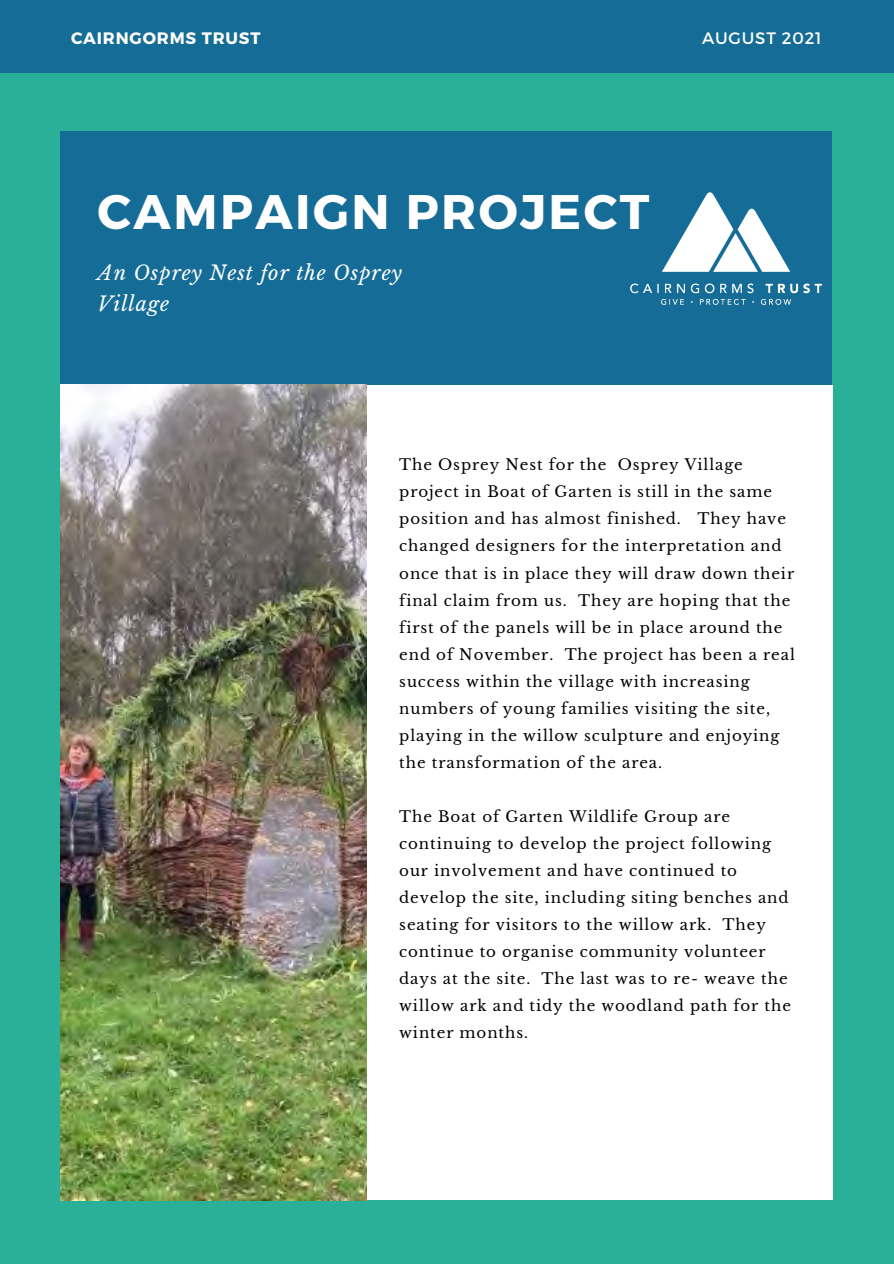
<style>
.page{position:relative;width:894px;height:1264px;background:#fff}
.page>*{position:absolute;margin:0;border:0;box-sizing:border-box;transform-origin:0 0}
.t1{font:700 48.45px "Montserrat";letter-spacing:.05em;color:#fff}
.t2{font:italic 19.8px/30.5px "Libre Baskerville";letter-spacing:.05em;color:#fff}
.t3{font:700 16.5px "Montserrat";letter-spacing:.05em;color:#fff}
.t4{font:16.5px "Montserrat";letter-spacing:.05em;color:#fff}
.t5{font:15px/27px "Libre Baskerville";letter-spacing:.06em;color:#000}
</style>
<div class="page">
<div style="left:0;top:0;width:893px;height:1263px;background:#2aaf98"></div>
<div style="left:60px;top:132px;width:771px;height:262px;background:#156c96"></div>
<div style="left:60px;top:385px;width:771px;height:814px;background:#fff"></div>
<img style="left:60px;top:384px;width:306px;height:816px">
<div style="left:0;top:0;width:893px;height:72px;background:#156c96"></div>
<img style="left:630px;top:192px;width:191px;height:113px">
<p class="t3" style="left:71px;top:28px;width:191px">CAIRNGORMS TRUST</p>
<p class="t4" style="left:701px;top:27px;width:121px">AUGUST 2021</p>
<p class="t1" style="left:98px;top:180px;width:553px">CAMPAIGN PROJECT</p>
<p class="t2" style="left:98px;top:258px;width:306px">An Osprey Nest for the Osprey<br>Village</p>
<p class="t5" style="left:399px;top:451px;width:397px">The Osprey Nest for the Osprey Village project in Boat of Garten is still in the same position and has almost finished. They have changed designers for the interpretation and once that is in place they will draw down their final claim from us. They are hoping that the first of the panels will be in place around the end of November. The project has been a real success within the village with increasing numbers of young families visiting the site, playing in the willow sculpture and enjoying the transformation of the area.</p>
<p class="t5" style="left:399px;top:803px;width:393px">The Boat of Garten Wildlife Group are continuing to develop the project following our involvement and have continued to develop the site, including siting benches and seating for visitors to the willow ark. They continue to organise community volunteer days at the site. The last was to re- weave the willow ark and tidy the woodland path for the winter months.</p>
</div>
